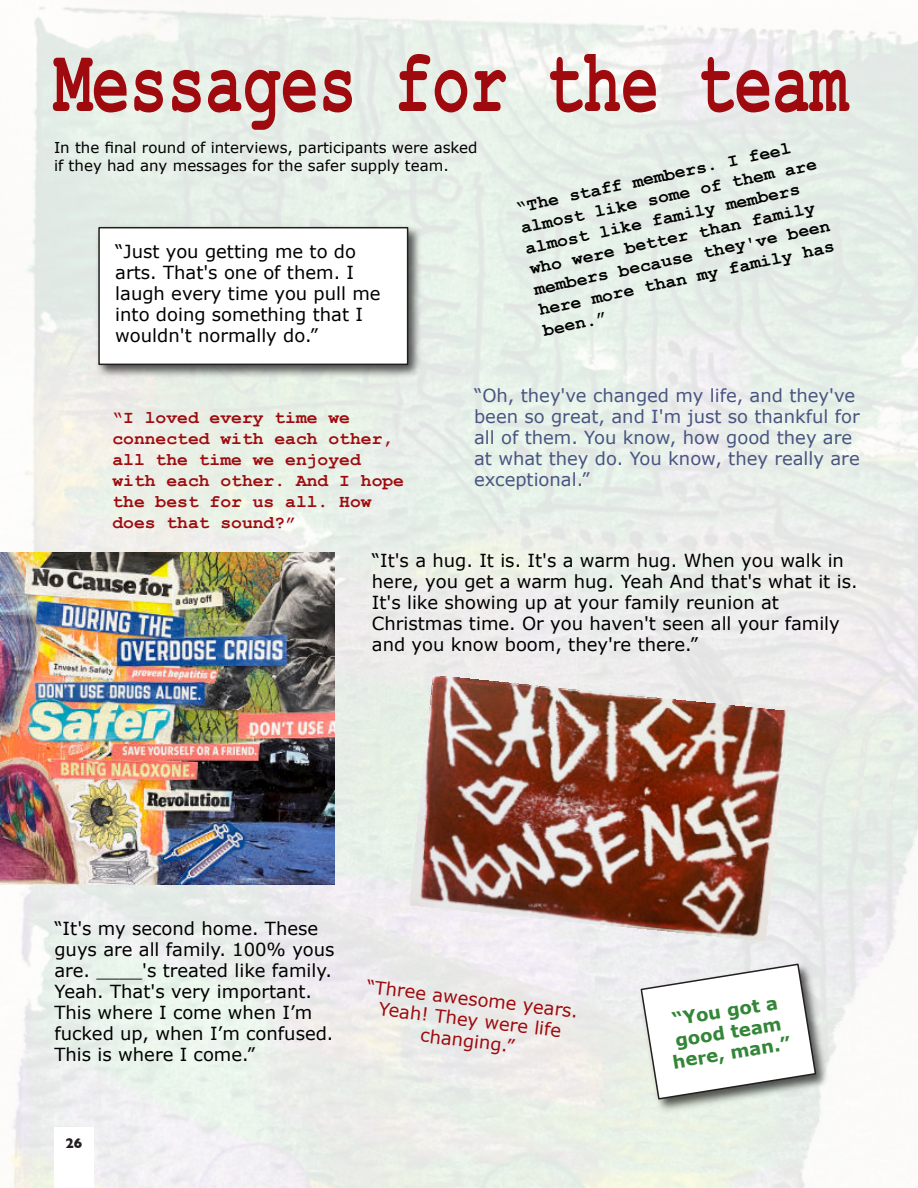
<style>
.page{position:relative;width:918px;height:1188px;background:#fff}
.page>*{position:absolute;margin:0;border:0;box-sizing:border-box;transform-origin:0 0}
.t1{font:700 90px "Courier New";color:#9e0a0e;scale:.7 1}
.t2{font:18px/21px "Verdana";color:#000}
.t3{font:18px/21px "Verdana";color:#495581}
.t4{font:700 18px/21.1px "Courier New";color:#000}
.t5{font:700 18px/21px "Courier New";color:#9e0a0e}
.t6{font:18px/21px "Verdana";color:#9e0a0e;text-align:center}
.t7{font:700 18px/21px "Verdana";color:#338638;text-align:center}
.t8{font:15px/18px "Verdana";color:#000}
.t9{font:700 14.25px "Gill Sans";color:#231f20}
</style>
<div class="page">
<div style="left:0;top:0;width:918px;height:1188px;background:#fff;opacity:.88"></div>
<div style="left:54px;top:1127px;width:40px;height:61px;background:#fff"></div>
<img style="left:637px;top:960px;width:194px;height:154px">
<svg style="left:640px;top:963px;width:177px;height:138px"></svg>
<img style="left:410px;top:676px;width:378px;height:265px">
<img style="left:95px;top:224px;width:328px;height:156px">
<div style="left:98px;top:227px;width:310px;height:138px;background:#fff;border:2px solid #231f20"></div>
<img style="left:0;top:553px;width:335px;height:331px">
<h1 class="t1" style="left:54px;top:54px;width:1136px">Messages for the team</h1>
<p class="t8" style="left:54px;top:140px;width:425px">In the final round of interviews, participants were asked if they had any messages for the safer supply team.</p>
<p class="t2" style="left:115px;top:242px;width:267px">“Just you getting me to do arts. That's one of them. I laugh every time you pull me into doing something that I wouldn't normally do.”</p>
<p class="t4" style="left:514px;top:198px;width:304px;rotate:-12deg">“The staff members. I feel almost like some of them are almost like family members who were better than family members because they've been here more than my family has been.”</p>
<p class="t5" style="left:112px;top:408px;width:293px">“I loved every time we connected with each other, all the time we enjoyed with each other. And I hope the best for us all. How does that sound?”</p>
<p class="t3" style="left:474px;top:386px;width:387px">“Oh, they've changed my life, and they've been so great, and I'm just so thankful for all of them. You know, how good they are at what they do. You know, they really are exceptional.”</p>
<p class="t2" style="left:372px;top:551px;width:487px">“It's a hug. It is. It's a warm hug. When you walk in here, you get a warm hug. Yeah And that's what it is.<br>It's like showing up at your family reunion at Christmas time. Or you haven't seen all your family and you know boom, they're there.”</p>
<p class="t2" style="left:54px;top:920px;width:282px">“It's my second home. These guys are all family. 100% yous are. ____'s treated like family.<br>Yeah. That's very important.<br>This where I come when I’m fucked up, when I’m confused.<br>This is where I come.”</p>
<p class="t9" style="left:66px;top:1138px;width:18px">26</p>
<p class="t6" style="left:368px;top:977px;width:214px;rotate:7deg">“Three awesome years.<br>Yeah! They were life changing.”</p>
<p class="t7" style="left:665px;top:1012px;width:121px;rotate:-9deg">“You got a good team here, man.”</p>
</div>
